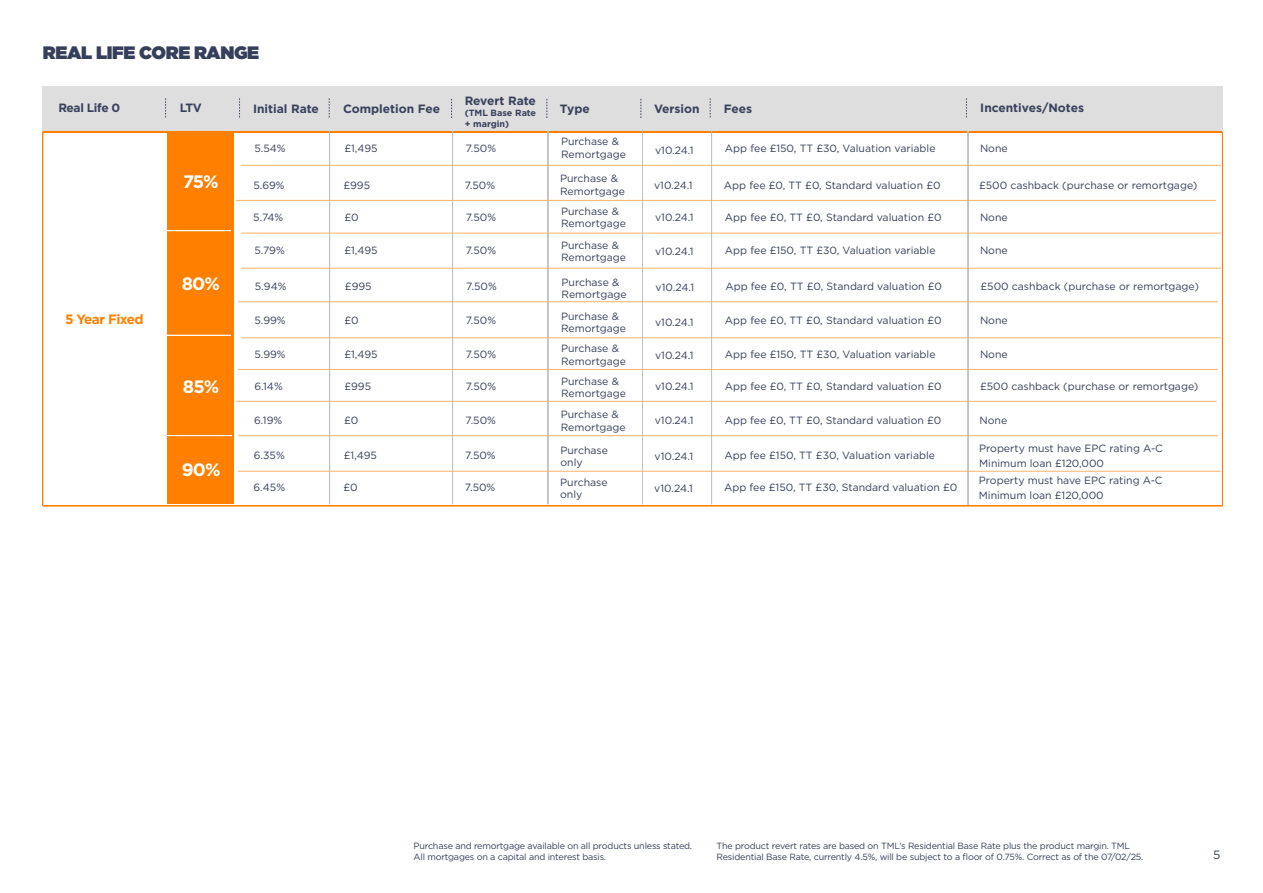
<style>
.page{position:relative;width:1263px;height:893px;background:#fff}
.page>*{position:absolute;margin:0;border:0;box-sizing:border-box;transform-origin:0 0}
.Title_1{font:900 18px "Gotham";letter-spacing:-.02em;color:#353f5b}
.Title_2{font:700 18px "Gotham";letter-spacing:-.05em;color:#fff}
.Title_2-2{font:700 13.5px "Gotham";letter-spacing:-.04em;color:#ff8001}
.Title_2-3{font:700 12px "Gotham";color:#38405c}
.Title_2-4{font:700 12px "Gotham";letter-spacing:-.03em;color:#38405c}
.t1{font:12px "Gotham";color:#353f5b}
.Title_2-5{font:10.5px/12.6px "Gotham";color:#353f5b}
.Title_2-6{font:9px/10.5px "Gotham";letter-spacing:-.02em;color:#353f5b}
.Title_2-7{font:700 9px/10.8px "Gotham";color:#38405c}
</style>
<div class="page">
<svg style="left:42px;top:132px;width:1181px;height:374px"></svg>
<div style="left:167px;top:132px;width:67px;height:371px;background:#ff8001"></div>
<svg style="left:329px;top:131px;width:1px;height:373px"></svg>
<svg style="left:452px;top:131px;width:1px;height:373px"></svg>
<svg style="left:548px;top:131px;width:1px;height:373px"></svg>
<svg style="left:711px;top:131px;width:1px;height:373px"></svg>
<svg style="left:968px;top:131px;width:1px;height:374px"></svg>
<div style="left:43px;top:86px;width:1179px;height:45px;background:#dedede"></div>
<svg style="left:165px;top:98px;width:1px;height:19px"></svg>
<svg style="left:329px;top:98px;width:1px;height:19px"></svg>
<svg style="left:966px;top:98px;width:1px;height:19px"></svg>
<svg style="left:451px;top:99px;width:1px;height:19px"></svg>
<svg style="left:546px;top:99px;width:1px;height:19px"></svg>
<svg style="left:710px;top:98px;width:1px;height:19px"></svg>
<svg style="left:239px;top:98px;width:1px;height:19px"></svg>
<hr style="left:241px;top:165px;width:980px;height:1px;background:#ffb367">
<hr style="left:241px;top:338px;width:980px;height:1px;background:#ffb367">
<hr style="left:241px;top:268px;width:980px;height:1px;background:#ffb367">
<hr style="left:241px;top:233px;width:980px;height:1px;background:#ffb367">
<hr style="left:238px;top:369px;width:980px;height:1px;background:#ffb367">
<svg style="left:642px;top:130px;width:1px;height:374px"></svg>
<svg style="left:640px;top:99px;width:1px;height:19px"></svg>
<hr style="left:238px;top:471px;width:982px;height:1px;background:#ffb367">
<hr style="left:236px;top:401px;width:980px;height:1px;background:#ffb367">
<svg style="left:163px;top:230px;width:68px;height:1px"></svg>
<svg style="left:163px;top:335px;width:68px;height:1px"></svg>
<svg style="left:164px;top:435px;width:68px;height:1px"></svg>
<hr style="left:236px;top:200px;width:980px;height:1px;background:#ffb367">
<hr style="left:238px;top:302px;width:980px;height:1px;background:#ffb367">
<hr style="left:238px;top:435px;width:980px;height:1px;background:#ffb367">
<p class="Title_1" style="left:43px;top:40px;width:218px">REAL LIFE CORE RANGE</p>
<p class="Title_2-3" style="left:465px;top:93px;width:73px">Revert Rate</p>
<p class="Title_2-7" style="left:465px;top:107px;width:73px">(TML Base Rate + margin)</p>
<p class="Title_2-4" style="left:58px;top:100px;width:63px">Real Life 0</p>
<p class="Title_2-3" style="left:180px;top:100px;width:24px">LTV</p>
<p class="Title_2-3" style="left:253px;top:101px;width:67px">Initial Rate</p>
<p class="Title_2-3" style="left:343px;top:101px;width:99px">Completion Fee</p>
<p class="Title_2-3" style="left:980px;top:100px;width:105px">Incentives/Notes</p>
<p class="Title_2-3" style="left:654px;top:101px;width:47px">Version</p>
<p class="Title_2-3" style="left:560px;top:101px;width:31px">Type</p>
<p class="Title_2-3" style="left:724px;top:101px;width:30px">Fees</p>
<p class="Title_2-2" style="left:65px;top:311px;width:80px">5 Year Fixed</p>
<p class="Title_2-5" style="left:254px;top:142px;width:33px">5.54%</p>
<p class="Title_2-5" style="left:344px;top:142px;width:35px">£1,495</p>
<p class="Title_2-5" style="left:466px;top:142px;width:32px">7.50%</p>
<p class="Title_2-5" style="left:561px;top:135px;width:67px">Purchase &amp;<br>Remortgage</p>
<p class="Title_2-5" style="left:725px;top:142px;width:212px">App fee £150, TT £30, Valuation variable</p>
<p class="Title_2-5" style="left:655px;top:144px;width:40px">v10.24.1</p>
<p class="Title_2-5" style="left:980px;top:142px;width:29px">None</p>
<p class="Title_2" style="left:183px;top:170px;width:37px">75%</p>
<p class="Title_2-5" style="left:560px;top:172px;width:67px">Purchase &amp;<br>Remortgage</p>
<p class="Title_2-5" style="left:253px;top:178px;width:33px">5.69%</p>
<p class="Title_2-5" style="left:343px;top:178px;width:28px">£995</p>
<p class="Title_2-5" style="left:465px;top:178px;width:32px">7.50%</p>
<p class="Title_2-5" style="left:654px;top:178px;width:40px">v10.24.1</p>
<p class="Title_2-5" style="left:724px;top:178px;width:218px">App fee £0, TT £0, Standard valuation £0</p>
<p class="Title_2-5" style="left:979px;top:178px;width:220px">£500 cashback (purchase or remortgage)</p>
<p class="Title_2-5" style="left:253px;top:211px;width:31px">5.74%</p>
<p class="Title_2-5" style="left:254px;top:244px;width:32px">5.79%</p>
<p class="Title_2-5" style="left:344px;top:211px;width:16px">£0</p>
<p class="Title_2-5" style="left:344px;top:244px;width:35px">£1,495</p>
<p class="Title_2-5" style="left:466px;top:211px;width:32px">7.50%</p>
<p class="Title_2-5" style="left:466px;top:244px;width:32px">7.50%</p>
<p class="Title_2-5" style="left:561px;top:205px;width:67px">Purchase &amp;<br>Remortgage</p>
<p class="Title_2-5" style="left:561px;top:238px;width:67px">Purchase &amp;<br>Remortgage</p>
<p class="Title_2-5" style="left:655px;top:211px;width:40px">v10.24.1</p>
<p class="Title_2-5" style="left:655px;top:245px;width:40px">v10.24.1</p>
<p class="Title_2-5" style="left:725px;top:211px;width:218px">App fee £0, TT £0, Standard valuation £0</p>
<p class="Title_2-5" style="left:725px;top:244px;width:212px">App fee £150, TT £30, Valuation variable</p>
<p class="Title_2-5" style="left:980px;top:211px;width:29px">None</p>
<p class="Title_2-5" style="left:980px;top:244px;width:29px">None</p>
<p class="Title_2" style="left:182px;top:272px;width:40px">80%</p>
<p class="Title_2-5" style="left:255px;top:280px;width:33px">5.94%</p>
<p class="Title_2-5" style="left:345px;top:280px;width:28px">£995</p>
<p class="Title_2-5" style="left:466px;top:280px;width:32px">7.50%</p>
<p class="Title_2-5" style="left:561px;top:275px;width:67px">Purchase &amp;<br>Remortgage</p>
<p class="Title_2-5" style="left:656px;top:281px;width:40px">v10.24.1</p>
<p class="Title_2-5" style="left:725px;top:280px;width:218px">App fee £0, TT £0, Standard valuation £0</p>
<p class="Title_2-5" style="left:980px;top:280px;width:220px">£500 cashback (purchase or remortgage)</p>
<p class="Title_2" style="left:183px;top:374px;width:38px">85%</p>
<p class="Title_2-5" style="left:254px;top:314px;width:33px">5.99%</p>
<p class="Title_2-5" style="left:254px;top:347px;width:33px">5.99%</p>
<p class="Title_2-5" style="left:254px;top:380px;width:30px">6.14%</p>
<p class="Title_2-5" style="left:344px;top:314px;width:16px">£0</p>
<p class="Title_2-5" style="left:344px;top:347px;width:35px">£1,495</p>
<p class="Title_2-5" style="left:344px;top:380px;width:28px">£995</p>
<p class="Title_2-5" style="left:466px;top:314px;width:32px">7.50%</p>
<p class="Title_2-5" style="left:466px;top:347px;width:32px">7.50%</p>
<p class="Title_2-5" style="left:466px;top:380px;width:32px">7.50%</p>
<p class="Title_2-5" style="left:561px;top:310px;width:67px">Purchase &amp;<br>Remortgage</p>
<p class="Title_2-5" style="left:561px;top:342px;width:67px">Purchase &amp;<br>Remortgage</p>
<p class="Title_2-5" style="left:561px;top:374px;width:67px">Purchase &amp;<br>Remortgage</p>
<p class="Title_2-5" style="left:655px;top:315px;width:40px">v10.24.1</p>
<p class="Title_2-5" style="left:655px;top:348px;width:40px">v10.24.1</p>
<p class="Title_2-5" style="left:655px;top:380px;width:40px">v10.24.1</p>
<p class="Title_2-5" style="left:725px;top:314px;width:218px">App fee £0, TT £0, Standard valuation £0</p>
<p class="Title_2-5" style="left:725px;top:347px;width:212px">App fee £150, TT £30, Valuation variable</p>
<p class="Title_2-5" style="left:725px;top:380px;width:218px">App fee £0, TT £0, Standard valuation £0</p>
<p class="Title_2-5" style="left:980px;top:314px;width:29px">None</p>
<p class="Title_2-5" style="left:980px;top:347px;width:29px">None</p>
<p class="Title_2-5" style="left:980px;top:380px;width:220px">£500 cashback (purchase or remortgage)</p>
<p class="Title_2-5" style="left:561px;top:408px;width:67px">Purchase &amp;<br>Remortgage</p>
<p class="Title_2-5" style="left:254px;top:413px;width:30px">6.19%</p>
<p class="Title_2-5" style="left:344px;top:413px;width:16px">£0</p>
<p class="Title_2-5" style="left:465px;top:413px;width:32px">7.50%</p>
<p class="Title_2-5" style="left:655px;top:414px;width:40px">v10.24.1</p>
<p class="Title_2-5" style="left:725px;top:413px;width:218px">App fee £0, TT £0, Standard valuation £0</p>
<p class="Title_2-5" style="left:979px;top:413px;width:29px">None</p>
<p class="Title_2" style="left:182px;top:458px;width:40px">90%</p>
<p class="Title_2-5" style="left:560px;top:444px;width:49px">Purchase only</p>
<p class="Title_2-5" style="left:254px;top:449px;width:32px">6.35%</p>
<p class="Title_2-5" style="left:344px;top:449px;width:35px">£1,495</p>
<p class="Title_2-5" style="left:465px;top:449px;width:32px">7.50%</p>
<p class="Title_2-5" style="left:654px;top:450px;width:40px">v10.24.1</p>
<p class="Title_2-5" style="left:724px;top:449px;width:212px">App fee £150, TT £30, Valuation variable</p>
<p class="Title_2-5" style="left:979px;top:440px;width:185px;line-height:15px">Property must have EPC rating A-C<br>Minimum loan £120,000</p>
<p class="Title_2-5" style="left:253px;top:481px;width:33px">6.45%</p>
<p class="Title_2-5" style="left:344px;top:481px;width:16px">£0</p>
<p class="Title_2-5" style="left:465px;top:481px;width:32px">7.50%</p>
<p class="Title_2-5" style="left:654px;top:482px;width:40px">v10.24.1</p>
<p class="Title_2-5" style="left:724px;top:481px;width:235px">App fee £150, TT £30, Standard valuation £0</p>
<p class="Title_2-5" style="left:979px;top:472px;width:185px;line-height:15px">Property must have EPC rating A-C<br>Minimum loan £120,000</p>
<p class="Title_2-5" style="left:560px;top:475px;width:49px">Purchase only</p>
<p class="Title_2-6" style="left:414px;top:841px;width:280px">Purchase and remortgage available on all products unless stated.</p>
<p class="Title_2-6" style="left:414px;top:851px;width:194px">All mortgages on a capital and interest basis.</p>
<p class="Title_2-6" style="left:716px;top:841px;width:428px">The product revert rates are based on TML’s Residential Base Rate plus the product margin. TML<br>Residential Base Rate, currently 4.5%, will be subject to a floor of 0.75%. Correct as of the 07/02/25.</p>
<p class="t1" style="left:1213px;top:847px;width:9px">5</p>
</div>
